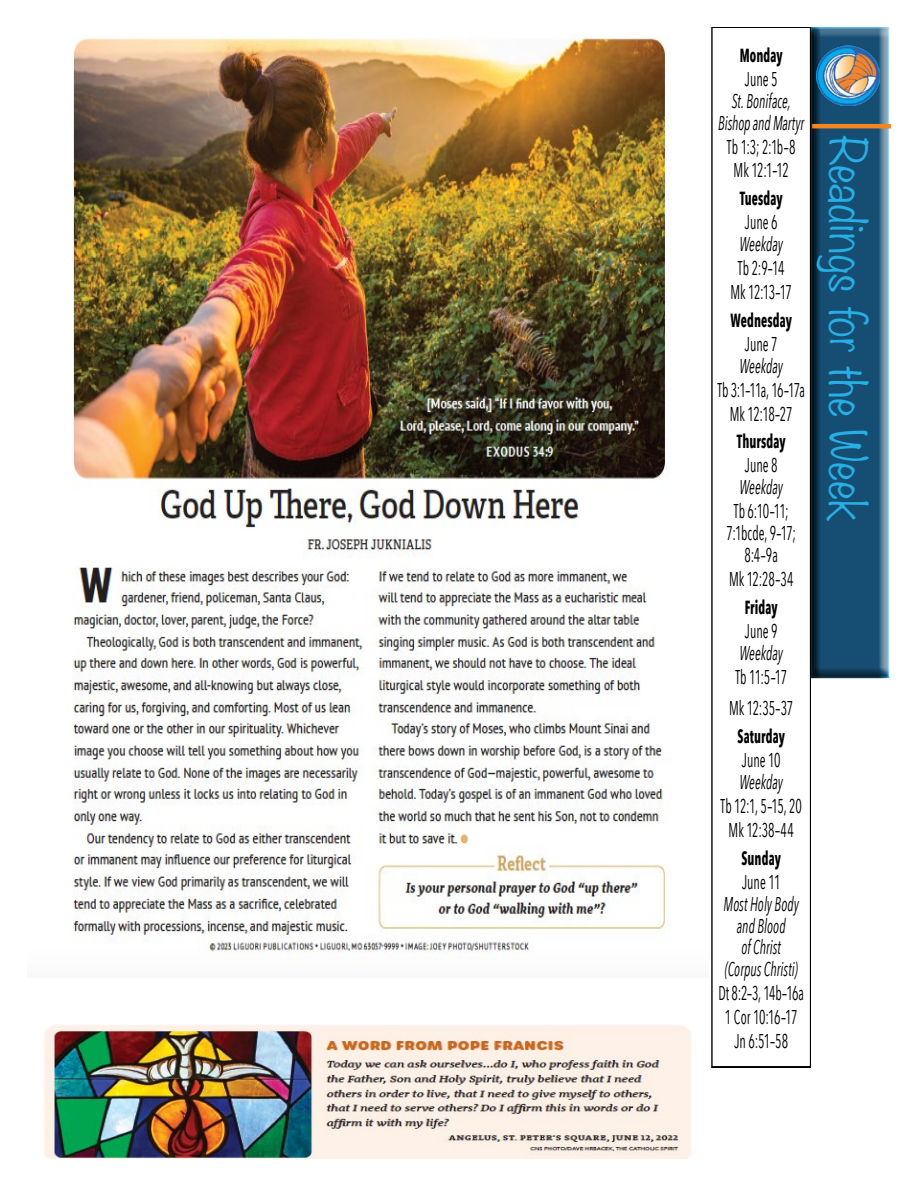
<style>
.page{position:relative;width:918px;height:1188px;background:#fff}
.page>*{position:absolute;margin:0;border:0;box-sizing:border-box;transform-origin:0 0}
.t1{font:300 45px "Noteworthy";color:#27aee4}
.t2{font:19.95px/23.9px "Avenir Next Condensed";letter-spacing:-.005em;color:#000;text-align:center;scale:.69 1}
.t3{font:italic 19.95px/21.9px "Avenir Next Condensed";color:#000;text-align:center;scale:.69 1}
.t4{font:19.95px/23.9px "Avenir Next Condensed";letter-spacing:-.045em;color:#000;text-align:center;scale:.69 1}
.t5{font:19.95px/23.9px "Avenir Next Condensed";letter-spacing:-.04em;color:#000;text-align:center;scale:.69 1}
.t6{font:700 18.9px "Avenir Next Condensed";letter-spacing:.005em;color:#000;scale:.69 1}
</style>
<div class="page">
<div style="left:809px;top:21px;width:87px;height:668px;background:#000;opacity:.75"></div>
<img style="left:816px;top:45px;width:64px;height:60px">
<hr style="left:812px;top:124px;width:79px;height:4px;background:#f58421">
<div style="left:712px;top:27px;width:99px;height:1040px;border:2px solid #000"></div>
<img style="left:72px;top:35px;width:598px;height:928px">
<img style="left:44px;top:1025px;width:648px;height:134px">
<p class="t6" style="left:740px;top:44px;width:64px">Monday</p>
<p class="t2" style="left:745px;top:66px;width:49px">June 5</p>
<p class="t3" style="left:718px;top:90px;width:126px">St. Boniface,<br>Bishop and Martyr</p>
<p class="t2" style="left:727px;top:134px;width:101px">Tb 1:3; 2:1b–8<br>Mk 12:1–12</p>
<p class="t6" style="left:740px;top:187px;width:64px">Tuesday</p>
<p class="t2" style="left:745px;top:209px;width:49px">June 6</p>
<p class="t3" style="left:739px;top:233px;width:65px">Weekday</p>
<p class="t5" style="left:730px;top:255px;width:91px">Tb 2:9–14<br>Mk 12:13–17</p>
<p class="t6" style="left:731px;top:309px;width:90px">Wednesday</p>
<p class="t2" style="left:745px;top:331px;width:49px">June 7</p>
<p class="t3" style="left:739px;top:355px;width:65px">Weekday</p>
<p class="t4" style="left:717px;top:377px;width:129px">Tb 3:1–11a, 16–17a<br>Mk 12:18–27</p>
<p class="t6" style="left:737px;top:430px;width:72px">Thursday</p>
<p class="t2" style="left:745px;top:452px;width:49px">June 8</p>
<p class="t3" style="left:739px;top:476px;width:65px">Weekday</p>
<p class="t2" style="left:727px;top:499px;width:102px;line-height:21.9px">Tb 6:10–11;<br>7:1bcde, 9–17;<br>8:4–9a</p>
<p class="t2" style="left:729px;top:566px;width:95px">Mk 12:28–34</p>
<p class="t6" style="left:745px;top:596px;width:49px">Friday</p>
<p class="t2" style="left:745px;top:618px;width:49px">June 9</p>
<p class="t3" style="left:739px;top:642px;width:65px">Weekday</p>
<p class="t2" style="left:729px;top:660px;width:94px;line-height:32px">Tb 11:5–17<br>Mk 12:35–37</p>
<p class="t6" style="left:738px;top:725px;width:70px">Saturday</p>
<p class="t2" style="left:742px;top:747px;width:58px">June 10</p>
<p class="t3" style="left:739px;top:771px;width:65px">Weekday</p>
<p class="t2" style="left:720px;top:793px;width:120px">Tb 12:1, 5–15, 20<br>Mk 12:38–44</p>
<p class="t6" style="left:742px;top:847px;width:58px">Sunday</p>
<p class="t2" style="left:742px;top:869px;width:57px">June 11</p>
<p class="t3" style="left:724px;top:893px;width:111px">Most Holy Body and Blood<br>of Christ (Corpus Christi)</p>
<p class="t2" style="left:718px;top:980px;width:126px">Dt 8:2–3, 14b–16a<br>1 Cor 10:16–17<br>Jn 6:51–58</p>
<h1 class="t1" style="left:888px;top:135px;width:388px;rotate:90deg">Readings for the Week</h1>
</div>
